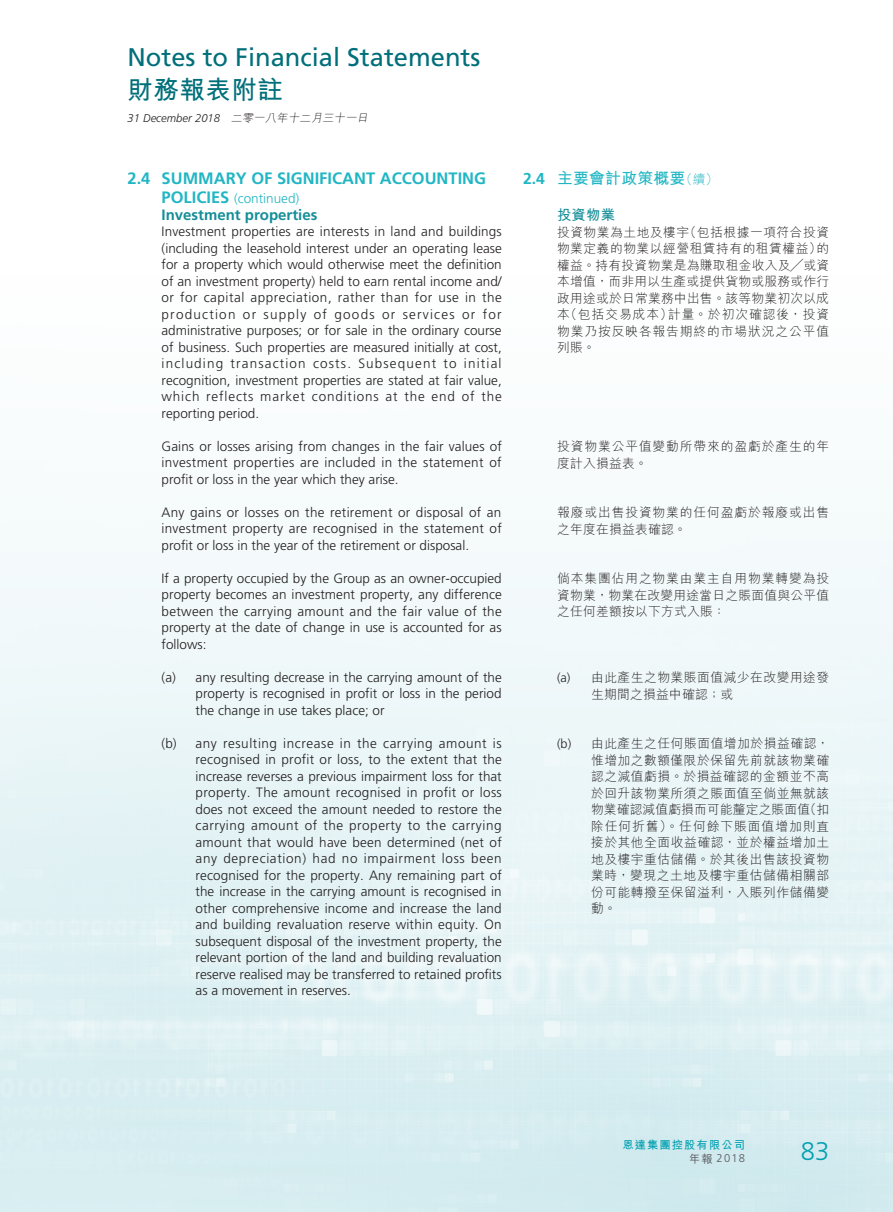
<style>
.page{position:relative;width:893px;height:1212px;background:#fff}
.page>*{position:absolute;margin:0;border:0;box-sizing:border-box;transform-origin:0 0}
.t1{font:25.5px "Frutiger LT Std";color:#006f7a}
.t2{font:700 25.5px "M Hei HK";letter-spacing:.02em;color:#006f7a}
.t3{font:300 25.5px "Frutiger LT Std";color:#00a0b0}
._01_H1_E{font:700 16.5px "Frutiger LT Std";color:#21b6c4}
._001_H1_C{font:700 15.75px "M Hei HK";letter-spacing:.02em;color:#21b6c4}
._02_H2_E{font:700 15px "Frutiger LT Std";color:#148e98}
._002_H2_C{font:700 14.25px "M Hei HK";color:#148e98}
._00_txt_E{font:300 13.5px/16.5px "Frutiger LT Std";color:#231f20;text-align:justify}
._01_H1_E-2{font:300 13.5px "Frutiger LT Std";color:#21b6c4}
._000_txt_C{font:300 12.75px/16.5px "M Hei HK";letter-spacing:.045em;color:#231f20;text-align:justify}
._000_txt_C-2{font:300 12.75px/16.5px "M Hei HK";letter-spacing:.07em;color:#231f20}
.t4{font:italic 300 11.25px "Frutiger LT Std";color:#231f20}
.t5{font:700 11.25px "M Hei HK";letter-spacing:.1em;color:#00a0b0}
.t6{font:300 11.25px "Frutiger LT Std";color:#57585a}
.s1{font-family:"M Hei HK"}
.s2{font-weight:700;font-size:16.5px}
.s3{font-family:"Frutiger LT Std"}
.s4{font-weight:300;font-size:12.75px}
.s5{font-family:"M Hei HK";font-weight:500}
</style>
<div class="page">
<h1 class="t1" style="left:128px;top:42px;width:354px">Notes to Financial Statements</h1>
<h1 class="t2" style="left:128px;top:71px;width:157px">財務報表附註</h1>
<p class="t4" style="left:128px;top:111px;width:244px">31 December 2018 <span class="s1">二零一八年十二月三十一日</span></p>
<p class="_01_H1_E" style="left:128px;top:168px;width:360px">2.4 SUMMARY OF SIGNIFICANT ACCOUNTING</p>
<p class="_01_H1_E-2" style="left:162px;top:191px;width:139px"><span class="s2">POLICIES</span> (continued)</p>
<p class="_02_H2_E" style="left:162px;top:206px;width:157px">Investment properties</p>
<p class="_00_txt_E" style="left:162px;top:224px;width:342px">Investment properties are interests in land and buildings (including the leasehold interest under an operating lease for a property which would otherwise meet the definition of an investment property) held to earn rental income and/ or for capital appreciation, rather than for use in the production or supply of goods or services or for administrative purposes; or for sale in the ordinary course of business. Such properties are measured initially at cost, including transaction costs. Subsequent to initial recognition, investment properties are stated at fair value, which reflects market conditions at the end of the reporting period.</p>
<p class="_00_txt_E" style="left:162px;top:438px;width:342px">Gains or losses arising from changes in the fair values of investment properties are included in the statement of profit or loss in the year which they arise.</p>
<p class="_00_txt_E" style="left:162px;top:504px;width:342px">Any gains or losses on the retirement or disposal of an investment property are recognised in the statement of profit or loss in the year of the retirement or disposal.</p>
<p class="_00_txt_E" style="left:162px;top:570px;width:342px">If a property occupied by the Group as an owner-occupied property becomes an investment property, any difference between the carrying amount and the fair value of the property at the date of change in use is accounted for as follows:</p>
<p class="_00_txt_E" style="left:196px;top:669px;width:308px;text-indent:-34px">(a) any resulting decrease in the carrying amount of the property is recognised in profit or loss in the period the change in use takes place; or</p>
<p class="_00_txt_E" style="left:196px;top:735px;width:308px;text-indent:-34px">(b) any resulting increase in the carrying amount is recognised in profit or loss, to the extent that the increase reverses a previous impairment loss for that property. The amount recognised in profit or loss does not exceed the amount needed to restore the carrying amount of the property to the carrying amount that would have been determined (net of any depreciation) had no impairment loss been recognised for the property. Any remaining part of the increase in the carrying amount is recognised in other comprehensive income and increase the land and building revaluation reserve within equity. On subsequent disposal of the investment property, the relevant portion of the land and building revaluation reserve realised may be transferred to retained profits as a movement in reserves.</p>
<p class="_001_H1_C" style="left:523px;top:167px;width:197px"><span class="s3">2.4</span> 主要會計政策概要<span class="s4">（續）</span></p>
<p class="_002_H2_C" style="left:557px;top:205px;width:59px">投資物業</p>
<p class="_000_txt_C" style="left:557px;top:224px;width:274px">投資物業為土地及樓宇（包括根據一項符合投資物業定義的物業以經營租賃持有的租賃權益）的權益。持有投資物業是為賺取租金收入及╱或資本增值，而非用以生產或提供貨物或服務或作行政用途或於日常業務中出售。該等物業初次以成本（包括交易成本）計量。於初次確認後，投資物業乃按反映各報告期終的市場狀況之公平值列賬。</p>
<p class="_000_txt_C-2" style="left:557px;top:438px;width:274px">投資物業公平值變動所帶來的盈虧於產生的年度計入損益表。</p>
<p class="_000_txt_C-2" style="left:557px;top:504px;width:274px">報廢或出售投資物業的任何盈虧於報廢或出售之年度在損益表確認。</p>
<p class="_000_txt_C" style="left:557px;top:570px;width:274px">倘本集團佔用之物業由業主自用物業轉變為投資物業，物業在改變用途當日之賬面值與公平值之任何差額按以下方式入賬：</p>
<p class="_000_txt_C" style="left:591px;top:669px;width:240px;text-indent:-34px"><span class="s3">(a)</span> 由此產生之物業賬面值減少在改變用途發生期間之損益中確認；或</p>
<p class="_000_txt_C" style="left:591px;top:735px;width:240px;text-indent:-34px"><span class="s3">(b)</span> 由此產生之任何賬面值增加於損益確認，惟增加之數額僅限於保留先前就該物業確認之減值虧損。於損益確認的金額並不高於回升該物業所須之賬面值至倘並無就該物業確認減值虧損而可能釐定之賬面值（扣除任何折舊）。任何餘下賬面值增加則直接於其他全面收益確認，並於權益增加土地及樓宇重估儲備。於其後出售該投資物業時，變現之土地及樓宇重估儲備相關部份可能轉撥至保留溢利，入賬列作儲備變動。</p>
<p class="t5" style="left:622px;top:1136px;width:124px">恩達集團控股有限公司</p>
<p class="t6" style="left:689px;top:1152px;width:57px"><span class="s5">年報</span> 2018</p>
<h1 class="t3" style="left:801px;top:1136px;width:30px">83</h1>
</div>
